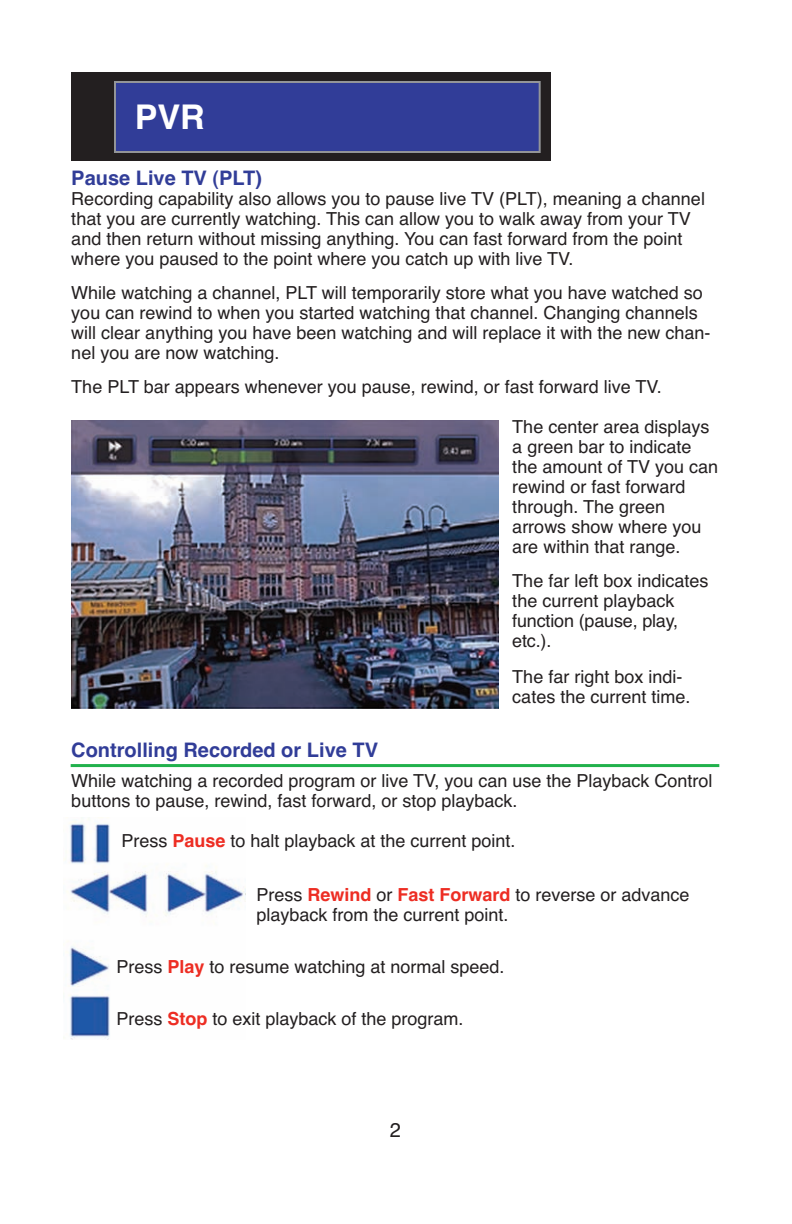
<style>
.page{position:relative;width:792px;height:1224px;background:#fff}
.page>*{position:absolute;margin:0;border:0;box-sizing:border-box;transform-origin:0 0}
.t1{font:700 34px "Helvetica";color:#fff}
.t2{font:700 20px "Helvetica";color:#313d98}
.t3{font:20px "Helvetica";color:#231f20}
.t4{font:18px/20px "Helvetica";color:#231f20}
.s1{font-weight:700;color:#ed2d23}
</style>
<div class="page">
<div style="left:71px;top:72px;width:480px;height:89px;background:#231f20"></div>
<div style="left:116px;top:83px;width:423px;height:68px;background:#313d98"></div>
<div style="left:114px;top:81px;width:427px;height:72px;border:2px solid #939598"></div>
<img style="left:71px;top:420px;width:428px;height:289px">
<img style="left:64px;top:819px;width:181px;height:220px">
<hr style="left:71px;top:764px;width:648px;height:3px;background:#21b14c">
<h1 class="t1" style="left:135px;top:98px;width:71px">PVR</h1>
<p class="t2" style="left:71px;top:166px;width:192px">Pause Live TV (PLT)</p>
<p class="t4" style="left:71px;top:188px;width:635px">Recording capability also allows you to pause live TV (PLT), meaning a channel that you are currently watching. This can allow you to walk away from your TV and then return without missing anything. You can fast forward from the point where you paused to the point where you catch up with live TV.</p>
<p class="t4" style="left:71px;top:282px;width:641px">While watching a channel, PLT will temporarily store what you have watched so you can rewind to when you started watching that channel. Changing channels will clear anything you have been watching and will replace it with the new chan&shy;nel you are now watching.</p>
<p class="t4" style="left:71px;top:376px;width:592px">The PLT bar appears whenever you pause, rewind, or fast forward live TV.</p>
<p class="t4" style="left:512px;top:417px;width:207px">The center area displays a green bar to indicate the amount of TV you can rewind or fast forward through. The green arrows show where you are within that range.</p>
<p class="t4" style="left:512px;top:571px;width:198px">The far left box indicates the current playback function (pause, play, etc.).</p>
<p class="t4" style="left:512px;top:667px;width:180px">The far right box indi&shy;cates the current time.</p>
<p class="t2" style="left:71px;top:739px;width:308px">Controlling Recorded or Live TV</p>
<p class="t4" style="left:71px;top:771px;width:643px">While watching a recorded program or live TV, you can use the Playback Control buttons to pause, rewind, fast forward, or stop playback.</p>
<p class="t4" style="left:121px;top:831px;width:396px">Press <span class="s1">Pause</span> to halt playback at the current point.</p>
<p class="t4" style="left:256px;top:885px;width:435px">Press <span class="s1">Rewind</span> or <span class="s1">Fast Forward</span> to reverse or advance playback from the current point.</p>
<p class="t4" style="left:116px;top:957px;width:390px">Press <span class="s1">Play</span> to resume watching at normal speed.</p>
<p class="t4" style="left:116px;top:1009px;width:349px">Press <span class="s1">Stop</span> to exit playback of the program.</p>
<p class="t3" style="left:390px;top:1119px;width:13px">2</p>
</div>
